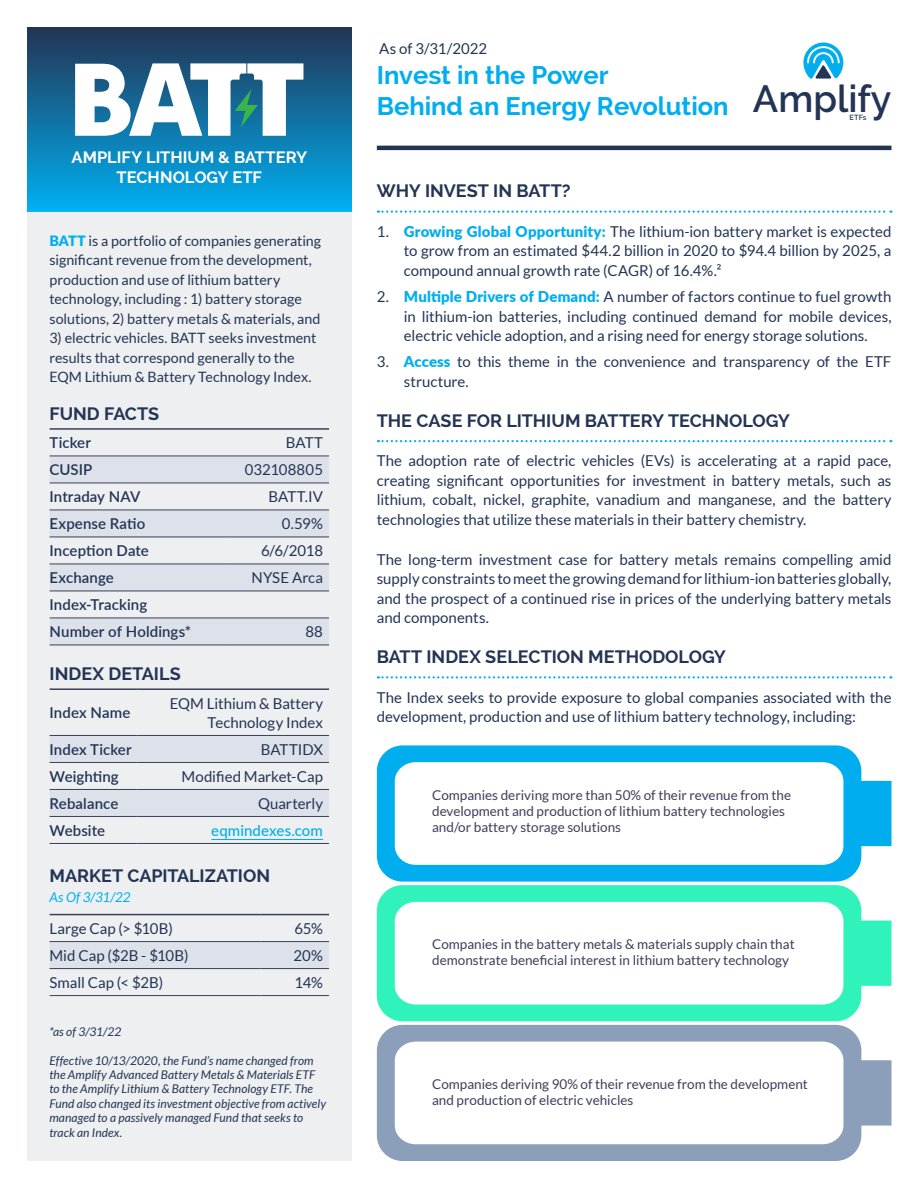
<style>
.page{position:relative;width:918px;height:1188px;background:#fff}
.page>*{position:absolute;margin:0;border:0;box-sizing:border-box;transform-origin:0 0}
.t1{font:600 37.65px "Raleway";color:#233454}
.t2{font:700 25.5px "Raleway";color:#00aeef}
.Body_Header{font:700 18px "Raleway";color:#233454}
.t3{font:700 16.5px/19.8px "Raleway";color:#fff;text-align:center}
.Body{font:15px/19.5px "Lato";color:#233454;text-align:justify}
.t4{font:600 15px "Lato";letter-spacing:.005em;color:#233454}
.t5{font:500 15px "Lato";letter-spacing:.005em;color:#00aeef}
.t6{font:14.25px/19.5px "Lato";color:#233454}
.t7{font:13.5px/16.2px "Lato";color:#3c3f59}
.Body_Header-2{font:italic 13.5px "Lato";letter-spacing:.01em;color:#00aeef}
.t8{font:italic 12px/14.4px "Lato";letter-spacing:.005em;color:#233454}
.t9{font:600 7.35px "Raleway";color:#233454}
.s1{font-weight:900;color:#00aeef}
</style>
<div class="page">
<svg style="left:378px;top:211px;width:513px;height:2px"></svg>
<svg style="left:378px;top:440px;width:513px;height:2px"></svg>
<svg style="left:378px;top:676px;width:513px;height:3px"></svg>
<div style="left:27px;top:181px;width:324px;height:980px;background:#edeff1"></div>
<div style="left:27px;top:27px;width:324px;height:185px;background:linear-gradient(to bottom,#243454,#00b0f2)"></div>
<hr style="left:377px;top:146px;width:515px;height:4px;background:#233454">
<svg style="left:803px;top:42px;width:41px;height:37px"></svg>
<svg style="left:75px;top:63px;width:228px;height:73px"></svg>
<svg style="left:50px;top:457px;width:279px;height:188px;fill:#dde2ea"></svg>
<hr style="left:50px;top:428px;width:174px;height:2px;background:#3c3f59">
<hr style="left:224px;top:428px;width:105px;height:2px;background:#3c3f59">
<hr style="left:50px;top:456px;width:174px;height:1px;background:#3c3f59">
<hr style="left:224px;top:456px;width:105px;height:1px;background:#3c3f59">
<hr style="left:50px;top:483px;width:174px;height:1px;background:#3c3f59">
<hr style="left:224px;top:483px;width:105px;height:1px;background:#3c3f59">
<hr style="left:50px;top:510px;width:174px;height:1px;background:#3c3f59">
<hr style="left:224px;top:510px;width:105px;height:1px;background:#3c3f59">
<hr style="left:50px;top:537px;width:174px;height:1px;background:#3c3f59">
<hr style="left:224px;top:537px;width:105px;height:1px;background:#3c3f59">
<hr style="left:50px;top:564px;width:174px;height:1px;background:#3c3f59">
<hr style="left:224px;top:564px;width:105px;height:1px;background:#3c3f59">
<hr style="left:50px;top:591px;width:174px;height:1px;background:#3c3f59">
<hr style="left:224px;top:591px;width:105px;height:1px;background:#3c3f59">
<hr style="left:50px;top:618px;width:174px;height:1px;background:#3c3f59">
<hr style="left:224px;top:618px;width:105px;height:1px;background:#3c3f59">
<hr style="left:50px;top:645px;width:174px;height:1px;background:#3c3f59">
<hr style="left:224px;top:645px;width:105px;height:1px;background:#3c3f59">
<svg style="left:50px;top:736px;width:279px;height:80px"></svg>
<hr style="left:50px;top:688px;width:88px;height:2px;background:#3c3f59">
<hr style="left:138px;top:688px;width:191px;height:2px;background:#3c3f59">
<hr style="left:50px;top:735px;width:88px;height:1px;background:#3c3f59">
<hr style="left:138px;top:735px;width:191px;height:1px;background:#3c3f59">
<hr style="left:50px;top:762px;width:88px;height:1px;background:#3c3f59">
<hr style="left:138px;top:762px;width:191px;height:1px;background:#3c3f59">
<hr style="left:50px;top:789px;width:88px;height:1px;background:#3c3f59">
<hr style="left:138px;top:789px;width:191px;height:1px;background:#3c3f59">
<hr style="left:50px;top:816px;width:88px;height:1px;background:#3c3f59">
<hr style="left:138px;top:816px;width:191px;height:1px;background:#3c3f59">
<hr style="left:50px;top:843px;width:88px;height:1px;background:#3c3f59">
<hr style="left:138px;top:843px;width:191px;height:1px;background:#3c3f59">
<hr style="left:211px;top:839px;width:112px;height:1px;background:#00aeef">
<div style="left:50px;top:942px;width:279px;height:26px;background:#dde2ea"></div>
<hr style="left:50px;top:914px;width:211px;height:1px;background:#3c3f59">
<hr style="left:261px;top:914px;width:68px;height:1px;background:#3c3f59">
<hr style="left:50px;top:941px;width:211px;height:1px;background:#3c3f59">
<hr style="left:261px;top:941px;width:68px;height:1px;background:#3c3f59">
<hr style="left:50px;top:968px;width:211px;height:1px;background:#3c3f59">
<hr style="left:261px;top:968px;width:68px;height:1px;background:#3c3f59">
<hr style="left:50px;top:995px;width:211px;height:1px;background:#3c3f59">
<hr style="left:261px;top:995px;width:68px;height:1px;background:#3c3f59">
<svg style="left:377px;top:745px;width:515px;height:137px"></svg>
<svg style="left:377px;top:885px;width:515px;height:136px"></svg>
<svg style="left:377px;top:1025px;width:515px;height:136px"></svg>
<p class="t3" style="left:72px;top:147px;width:237px">AMPLIFY LITHIUM &amp; BATTERY<br>TECHNOLOGY ETF</p>
<p class="t6" style="left:49px;top:231px;width:273px"><span class="s1">BATT</span> is a portfolio of companies generating significant revenue from the development, production and use of lithium battery technology, including : 1) battery storage solutions, 2) battery metals &amp; materials, and</p>
<p class="t6" style="left:49px;top:328px;width:269px">3) electric vehicles. BATT seeks investment results that correspond generally to the<br>EQM Lithium &amp; Battery Technology Index.</p>
<p class="Body_Header" style="left:50px;top:403px;width:111px">FUND FACTS</p>
<p class="t4" style="left:50px;top:432px;width:43px">Ticker</p>
<p class="Body" style="left:286px;top:433px;width:39px">BATT</p>
<p class="t4" style="left:50px;top:459px;width:44px">CUSIP</p>
<p class="Body" style="left:245px;top:460px;width:80px">032108805</p>
<p class="t4" style="left:50px;top:486px;width:92px">Intraday NAV</p>
<p class="Body" style="left:269px;top:487px;width:56px">BATT.IV</p>
<p class="t4" style="left:50px;top:513px;width:97px">Expense Ratio</p>
<p class="Body" style="left:282px;top:514px;width:43px">0.59%</p>
<p class="t4" style="left:50px;top:540px;width:101px">Inception Date</p>
<p class="Body" style="left:261px;top:541px;width:64px">6/6/2018</p>
<p class="t4" style="left:50px;top:567px;width:66px">Exchange</p>
<p class="Body" style="left:252px;top:568px;width:73px">NYSE Arca</p>
<p class="t4" style="left:50px;top:594px;width:99px">Index-Tracking</p>
<p class="t4" style="left:50px;top:621px;width:143px">Number of Holdings*</p>
<p class="Body" style="left:305px;top:622px;width:19px">88</p>
<p class="Body_Header" style="left:50px;top:664px;width:133px">INDEX DETAILS</p>
<p class="t4" style="left:50px;top:702px;width:82px">Index Name</p>
<p class="Body" style="left:170px;top:693px;width:155px;text-align:right">EQM Lithium &amp; Battery<br>Technology Index</p>
<p class="t4" style="left:50px;top:739px;width:84px">Index Ticker</p>
<p class="Body" style="left:261px;top:740px;width:64px">BATTIDX</p>
<p class="t4" style="left:50px;top:766px;width:71px">Weighting</p>
<p class="Body" style="left:182px;top:767px;width:143px">Modified Market-Cap</p>
<p class="t4" style="left:50px;top:793px;width:70px">Rebalance</p>
<p class="Body" style="left:258px;top:794px;width:66px">Quarterly</p>
<p class="t4" style="left:50px;top:820px;width:57px">Website</p>
<p class="t5" style="left:211px;top:820px;width:113px">eqmindexes.com</p>
<p class="Body_Header" style="left:50px;top:866px;width:222px">MARKET CAPITALIZATION</p>
<p class="Body_Header-2" style="left:50px;top:889px;width:83px">As Of 3/31/22</p>
<p class="Body" style="left:50px;top:919px;width:125px">Large Cap (&gt; $10B)</p>
<p class="Body" style="left:294px;top:919px;width:30px">65%</p>
<p class="Body" style="left:50px;top:946px;width:141px">Mid Cap ($2B - $10B)</p>
<p class="Body" style="left:294px;top:946px;width:31px">20%</p>
<p class="Body" style="left:50px;top:973px;width:115px">Small Cap (&lt; $2B)</p>
<p class="Body" style="left:295px;top:973px;width:30px">14%</p>
<p class="t8" style="left:49px;top:1025px;width:73px">*as of 3/31/22</p>
<p class="t8" style="left:49px;top:1053px;width:278px">Effective 10/13/2020, the Fund’s name changed from the Amplify Advanced Battery Metals &amp; Materials ETF to the Amplify Lithium &amp; Battery Technology ETF. The Fund also changed its investment objective from actively managed to a passively managed Fund that seeks to track an Index.</p>
<p class="Body" style="left:379px;top:39px;width:109px">As of 3/31/2022</p>
<p class="t2" style="left:377px;top:61px;width:233px">Invest in the Power</p>
<p class="t2" style="left:377px;top:91px;width:353px">Behind an Energy Revolution</p>
<p class="t1" style="left:753px;top:77px;width:140px">Amplify</p>
<p class="t9" style="left:850px;top:113px;width:18px">ETFs</p>
<p class="Body_Header" style="left:377px;top:180px;width:195px">WHY INVEST IN BATT?</p>
<p class="Body" style="left:404px;top:221px;width:489px;text-indent:-27px">1. <span class="s1">Growing Global Opportunity:</span> The lithium-ion battery market is expected to grow from an estimated $44.2 billion in 2020 to $94.4 billion by 2025, a compound annual growth rate (CAGR) of 16.4%.²</p>
<p class="Body" style="left:404px;top:287px;width:489px;text-indent:-27px">2. <span class="s1">Multiple Drivers of Demand:</span> A number of factors continue to fuel growth in lithium-ion batteries, including continued demand for mobile devices, electric vehicle adoption, and a rising need for energy storage solutions.</p>
<p class="Body" style="left:404px;top:352px;width:489px;text-indent:-27px">3. <span class="s1">Access</span> to this theme in the convenience and transparency of the ETF structure.</p>
<p class="Body_Header" style="left:377px;top:410px;width:414px">THE CASE FOR LITHIUM BATTERY TECHNOLOGY</p>
<p class="Body" style="left:377px;top:451px;width:516px">The adoption rate of electric vehicles (EVs) is accelerating at a rapid pace, creating significant opportunities for investment in battery metals, such as lithium, cobalt, nickel, graphite, vanadium and manganese, and the battery technologies that utilize these materials in their battery chemistry.</p>
<p class="Body" style="left:377px;top:549px;width:516px">The long-term investment case for battery metals remains compelling amid supply constraints to meet the growing demand for lithium-ion batteries globally, and the prospect of a continued rise in prices of the underlying battery metals and components.</p>
<p class="Body_Header" style="left:377px;top:646px;width:350px">BATT INDEX SELECTION METHODOLOGY</p>
<p class="Body" style="left:377px;top:687px;width:516px">The Index seeks to provide exposure to global companies associated with the development, production and use of lithium battery technology, including:</p>
<p class="t7" style="left:432px;top:787px;width:361px">Companies deriving more than 50% of their revenue from the development and production of lithium battery technologies and/or battery storage solutions</p>
<p class="t7" style="left:432px;top:936px;width:364px">Companies in the battery metals &amp; materials supply chain that demonstrate beneficial interest in lithium battery technology</p>
<p class="t7" style="left:432px;top:1075px;width:377px">Companies deriving 90% of their revenue from the development and production of electric vehicles</p>
</div>
